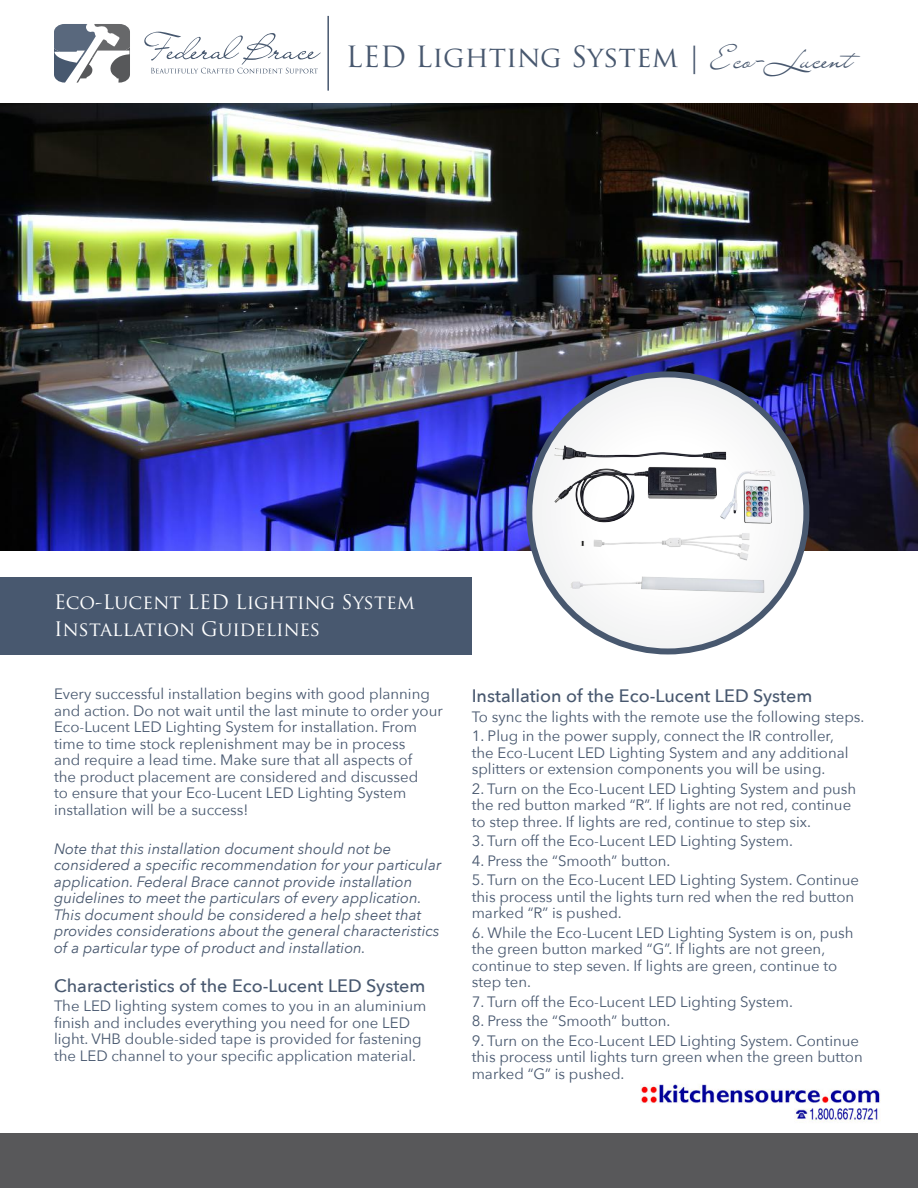
<style>
.page{position:relative;width:918px;height:1188px;background:#fff}
.page>*{position:absolute;margin:0;border:0;box-sizing:border-box;transform-origin:0 0}
.t1{font:28.5px "Trajan Pro";color:#48586f}
.t2{font:19.5px/27px "Trajan Pro";color:#fff}
.t3{font:500 18px "Avenir Next";color:#48586f}
.t4{font:15px/16.5px "Avenir Next";color:#48586f}
.t5{font:italic 15px/16.5px "Avenir Next";color:#48586f}
.s1{font-family:"Liana"}
</style>
<div class="page">
<img style="left:0;top:104px;width:918px;height:446px">
<div style="left:0;top:577px;width:472px;height:77px;background:#48586f"></div>
<svg style="left:529px;top:374px;width:277px;height:277px"></svg>
<div style="left:526px;top:371px;width:283px;height:283px;border:6px solid #48586f;border-radius:50%"></div>
<img style="left:553px;top:404px;width:227px;height:229px">
<svg style="left:144px;top:32px;width:177px;height:42px"></svg>
<svg style="left:54px;top:24px;width:76px;height:59px"></svg>
<hr style="left:327px;top:16px;width:2px;height:75px;background:#48586f">
<div style="left:1px;top:1134px;width:917px;height:54px;background:#58585a"></div>
<img style="left:640px;top:1084px;width:240px;height:38px">
<h1 class="t1" style="left:346px;top:38px;width:509px">LED Lighting System | <span class="s1">Eco-Lucent</span></h1>
<h2 class="t2" style="left:54px;top:588px;width:362px">Eco-Lucent LED Lighting System<br>Installation Guidelines</h2>
<p class="t4" style="left:54px;top:685px;width:390px">Every successful installation begins with good planning and action. Do not wait until the last minute to order your Eco-Lucent LED Lighting System for installation. From time to time stock replenishment may be in process<br>and require a lead time. Make sure that all aspects of<br>the product placement are considered and discussed<br>to ensure that your Eco-Lucent LED Lighting System installation will be a success!</p>
<p class="t5" style="left:54px;top:840px;width:389px">Note that this installation document should not be considered a specific recommendation for your particular application. Federal Brace cannot provide installation guidelines to meet the particulars of every application.<br>This document should be considered a help sheet that provides considerations about the general characteristics of a particular type of product and installation.</p>
<p class="t3" style="left:54px;top:970px;width:373px">Characteristics of the Eco-Lucent LED System</p>
<p class="t4" style="left:54px;top:997px;width:374px">The LED lighting system comes to you in an aluminium finish and includes everything you need for one LED light. VHB double-sided tape is provided for fastening the LED channel to your specific application material.</p>
<p class="t3" style="left:472px;top:681px;width:342px">Installation of the Eco-Lucent LED System</p>
<p class="t4" style="left:472px;top:708px;width:394px">To sync the lights with the remote use the following steps.</p>
<p class="t4" style="left:472px;top:727px;width:378px">1. Plug in the power supply, connect the IR controller, the Eco-Lucent LED Lighting System and any additional splitters or extension components you will be using.</p>
<p class="t4" style="left:472px;top:780px;width:386px">2. Turn on the Eco-Lucent LED Lighting System and push the red button marked “R”. If lights are not red, continue to step three. If lights are red, continue to step six.</p>
<p class="t4" style="left:472px;top:832px;width:323px">3. Turn off the Eco-Lucent LED Lighting System.</p>
<p class="t4" style="left:472px;top:852px;width:200px">4. Press the “Smooth” button.</p>
<p class="t4" style="left:472px;top:871px;width:389px">5. Turn on the Eco-Lucent LED Lighting System. Continue this process until the lights turn red when the red button marked “R” is pushed.</p>
<p class="t4" style="left:472px;top:924px;width:383px">6. While the Eco-Lucent LED Lighting System is on, push the green button marked “G”. If lights are not green, continue to step seven. If lights are green, continue to step ten.</p>
<p class="t4" style="left:472px;top:993px;width:323px">7. Turn off the Eco-Lucent LED Lighting System.</p>
<p class="t4" style="left:472px;top:1012px;width:200px">8. Press the “Smooth” button.</p>
<p class="t4" style="left:472px;top:1032px;width:393px">9. Turn on the Eco-Lucent LED Lighting System. Continue this process until lights turn green when the green button marked “G” is pushed.</p>
</div>
